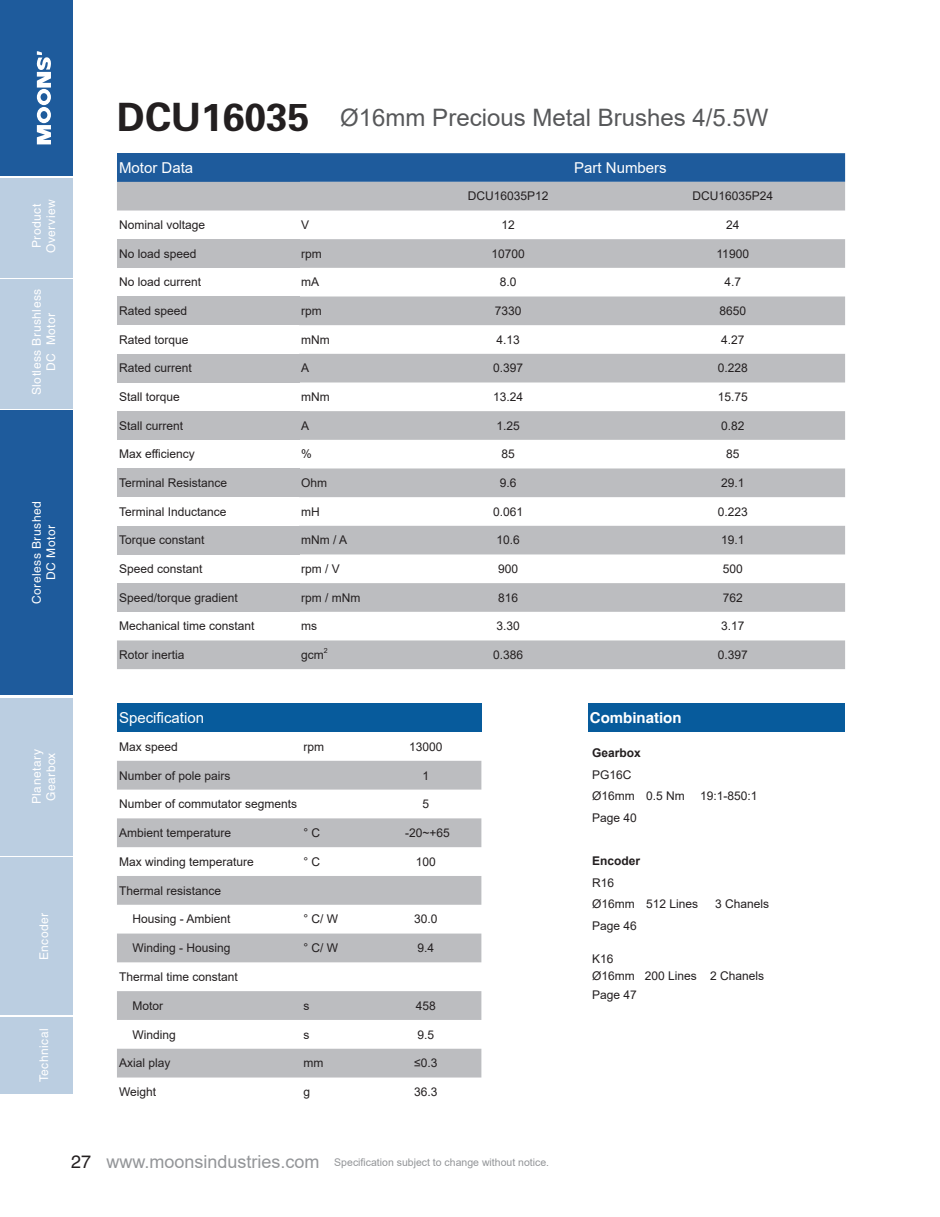
<style>
.page{position:relative;width:940px;height:1217px;background:#fff}
.page>*{position:absolute;margin:0;border:0;box-sizing:border-box;transform-origin:0 0}
.t1{font:39px "FZDHTJW GB1 0";color:#231f20}
.t2{font:24px "Arial";color:#57585a}
.t3{font:18px "Arial";color:#939598}
.t4{font:15px "Arial";color:#fff}
.t5{font:700 15px "Helvetica";color:#fff}
.t6{font:12px/21.6px "Arial";color:#231f20}
.t7{font:12px/14.4px "Helvetica";letter-spacing:.04em;color:#fff;text-align:center}
.t8{font:700 12px "Arial";color:#231f20}
.t9{font:10.5px "Arial";color:#939598}
.t10{font:7.05px "Arial";color:#231f20}
.s1{font-family:"FZHTJW GB1 0";color:#231f20}
</style>
<div class="page">
<div style="left:0;top:178px;width:72px;height:99px;background:#bbcee1"></div>
<div style="left:0;top:0;width:72px;height:175px;background:#1e5b9c"></div>
<div style="left:0;top:279px;width:72px;height:129px;background:#bbcee1"></div>
<div style="left:0;top:410px;width:72px;height:284px;background:#1e5b9c"></div>
<div style="left:0;top:697px;width:72px;height:158px;background:#bbcee1"></div>
<div style="left:0;top:857px;width:72px;height:158px;background:#bbcee1"></div>
<div style="left:0;top:1016px;width:72px;height:77px;background:#bbcee1"></div>
<svg style="left:36px;top:51px;width:15px;height:93px"></svg>
<div style="left:117px;top:703px;width:364px;height:28px;background:#075b9c"></div>
<svg style="left:117px;top:760px;width:364px;height:317px;fill:#bcbdc0"></svg>
<svg style="left:117px;top:153px;width:728px;height:57px;background:#6c8cae"></svg>
<div style="left:117px;top:239px;width:182px;height:29px;background:#bcbdc0"></div>
<div style="left:299px;top:239px;width:546px;height:29px;background:#bcbdc0"></div>
<div style="left:117px;top:296px;width:182px;height:29px;background:#bcbdc0"></div>
<div style="left:299px;top:296px;width:546px;height:29px;background:#bcbdc0"></div>
<div style="left:117px;top:354px;width:182px;height:28px;background:#bcbdc0"></div>
<div style="left:299px;top:354px;width:546px;height:28px;background:#bcbdc0"></div>
<div style="left:117px;top:411px;width:182px;height:28px;background:#bcbdc0"></div>
<div style="left:299px;top:411px;width:546px;height:28px;background:#bcbdc0"></div>
<div style="left:117px;top:468px;width:182px;height:29px;background:#bcbdc0"></div>
<div style="left:299px;top:468px;width:546px;height:29px;background:#bcbdc0"></div>
<div style="left:117px;top:525px;width:182px;height:29px;background:#bcbdc0"></div>
<div style="left:299px;top:525px;width:546px;height:29px;background:#bcbdc0"></div>
<div style="left:117px;top:583px;width:182px;height:28px;background:#bcbdc0"></div>
<div style="left:299px;top:583px;width:546px;height:28px;background:#bcbdc0"></div>
<div style="left:117px;top:640px;width:728px;height:29px;background:#bcbdc0"></div>
<div style="left:588px;top:703px;width:256px;height:28px;background:#075b9c"></div>
<p class="t7" style="left:29px;top:253px;width:55px;rotate:-90deg">Product<br>Overview</p>
<p class="t7" style="left:29px;top:395px;width:108px;rotate:-90deg">Slotless Brushless<br>DC Motor</p>
<p class="t7" style="left:29px;top:604px;width:104px;rotate:-90deg">Coreless Brushed<br>DC Motor</p>
<p class="t7" style="left:29px;top:804px;width:56px;text-align:left;rotate:-90deg">Planetary<br>Gearbox</p>
<p class="t7" style="left:37px;top:959px;width:49px;rotate:-90deg">Encoder</p>
<p class="t7" style="left:37px;top:1081px;width:55px;rotate:-90deg">Technical</p>
<h1 class="t1" style="left:117px;top:96px;width:194px">DCU16035</h1>
<h2 class="t2" style="left:340px;top:101px;width:430px">Ø16mm Precious Metal Brushes 4/5.5W</h2>
<p class="t4" style="left:119px;top:157px;width:76px">Motor Data</p>
<p class="t4" style="left:574px;top:157px;width:94px">Part Numbers</p>
<p class="t6" style="left:468px;top:185px;width:82px">DCU16035P12</p>
<p class="t6" style="left:692px;top:185px;width:82px">DCU16035P24</p>
<p class="t6" style="left:119px;top:214px;width:88px">Nominal voltage</p>
<p class="t6" style="left:301px;top:214px;width:10px">V</p>
<p class="t6" style="left:501px;top:214px;width:15px">12</p>
<p class="t6" style="left:726px;top:214px;width:15px">24</p>
<p class="t6" style="left:119px;top:243px;width:79px">No load speed</p>
<p class="t6" style="left:301px;top:243px;width:22px">rpm</p>
<p class="t6" style="left:491px;top:243px;width:35px">10700</p>
<p class="t6" style="left:716px;top:243px;width:34px">11900</p>
<p class="t6" style="left:119px;top:271px;width:84px">No load current</p>
<p class="t6" style="left:301px;top:271px;width:20px">mA</p>
<p class="t6" style="left:500px;top:271px;width:18px">8.0</p>
<p class="t6" style="left:724px;top:271px;width:18px">4.7</p>
<p class="t6" style="left:119px;top:300px;width:70px">Rated speed</p>
<p class="t6" style="left:301px;top:300px;width:22px">rpm</p>
<p class="t6" style="left:495px;top:300px;width:28px">7330</p>
<p class="t6" style="left:719px;top:300px;width:28px">8650</p>
<p class="t6" style="left:119px;top:328px;width:71px">Rated torque</p>
<p class="t6" style="left:301px;top:328px;width:30px">mNm</p>
<p class="t6" style="left:496px;top:328px;width:25px">4.13</p>
<p class="t6" style="left:721px;top:328px;width:25px">4.27</p>
<p class="t6" style="left:119px;top:357px;width:74px">Rated current</p>
<p class="t6" style="left:301px;top:357px;width:10px">A</p>
<p class="t6" style="left:493px;top:357px;width:32px">0.397</p>
<p class="t6" style="left:718px;top:357px;width:32px">0.228</p>
<p class="t6" style="left:119px;top:386px;width:62px">Stall torque</p>
<p class="t6" style="left:301px;top:386px;width:30px">mNm</p>
<p class="t6" style="left:493px;top:386px;width:32px">13.24</p>
<p class="t6" style="left:718px;top:386px;width:32px">15.75</p>
<p class="t6" style="left:119px;top:414px;width:66px">Stall current</p>
<p class="t6" style="left:301px;top:414px;width:10px">A</p>
<p class="t6" style="left:496px;top:414px;width:25px">1.25</p>
<p class="t6" style="left:721px;top:414px;width:25px">0.82</p>
<p class="t6" style="left:119px;top:443px;width:77px">Max efficiency</p>
<p class="t6" style="left:301px;top:443px;width:12px">%</p>
<p class="t6" style="left:501px;top:443px;width:15px">85</p>
<p class="t6" style="left:726px;top:443px;width:15px">85</p>
<p class="t6" style="left:119px;top:472px;width:110px">Terminal Resistance</p>
<p class="t6" style="left:301px;top:472px;width:28px">Ohm</p>
<p class="t6" style="left:500px;top:472px;width:18px">9.6</p>
<p class="t6" style="left:721px;top:472px;width:25px">29.1</p>
<p class="t6" style="left:119px;top:500px;width:109px">Terminal Inductance</p>
<p class="t6" style="left:301px;top:500px;width:20px">mH</p>
<p class="t6" style="left:493px;top:500px;width:32px">0.061</p>
<p class="t6" style="left:718px;top:500px;width:32px">0.223</p>
<p class="t6" style="left:119px;top:529px;width:87px">Torque constant</p>
<p class="t6" style="left:301px;top:529px;width:48px">mNm / A</p>
<p class="t6" style="left:496px;top:529px;width:25px">10.6</p>
<p class="t6" style="left:721px;top:529px;width:25px">19.1</p>
<p class="t6" style="left:119px;top:558px;width:85px">Speed constant</p>
<p class="t6" style="left:301px;top:558px;width:40px">rpm / V</p>
<p class="t6" style="left:498px;top:558px;width:22px">900</p>
<p class="t6" style="left:723px;top:558px;width:22px">500</p>
<p class="t6" style="left:119px;top:586px;width:120px">Speed/torque gradient</p>
<p class="t6" style="left:301px;top:586px;width:61px">rpm / mNm</p>
<p class="t6" style="left:498px;top:586px;width:22px">816</p>
<p class="t6" style="left:723px;top:586px;width:22px">762</p>
<p class="t6" style="left:119px;top:615px;width:137px">Mechanical time constant</p>
<p class="t6" style="left:301px;top:615px;width:17px">ms</p>
<p class="t6" style="left:496px;top:615px;width:25px">3.30</p>
<p class="t6" style="left:721px;top:615px;width:25px">3.17</p>
<p class="t6" style="left:119px;top:644px;width:67px">Rotor inertia</p>
<p class="t6" style="left:301px;top:644px;width:24px">gcm</p>
<p class="t10" style="left:324px;top:645px;width:5px">2</p>
<p class="t6" style="left:493px;top:644px;width:32px">0.386</p>
<p class="t6" style="left:718px;top:644px;width:32px">0.397</p>
<p class="t4" style="left:119px;top:707px;width:87px">Specification</p>
<p class="t6" style="left:119px;top:735px;width:60px">Max speed</p>
<p class="t6" style="left:303px;top:735px;width:22px">rpm</p>
<p class="t6" style="left:409px;top:735px;width:35px">13000</p>
<p class="t6" style="left:119px;top:764px;width:113px">Number of pole pairs</p>
<p class="t6" style="left:422px;top:764px;width:8px">1</p>
<p class="t6" style="left:119px;top:793px;width:180px">Number of commutator segments</p>
<p class="t6" style="left:422px;top:793px;width:8px">5</p>
<p class="t6" style="left:119px;top:821px;width:114px">Ambient temperature</p>
<p class="t6" style="left:303px;top:821px;width:18px">° C</p>
<p class="t6" style="left:405px;top:821px;width:46px">-20~+65</p>
<p class="t6" style="left:119px;top:850px;width:136px">Max winding temperature</p>
<p class="t6" style="left:303px;top:850px;width:18px">° C</p>
<p class="t6" style="left:416px;top:850px;width:22px">100</p>
<p class="t6" style="left:119px;top:879px;width:104px">Thermal resistance</p>
<p class="t6" style="left:132px;top:908px;width:100px">Housing - Ambient</p>
<p class="t6" style="left:303px;top:908px;width:36px">° C/ W</p>
<p class="t6" style="left:414px;top:908px;width:25px">30.0</p>
<p class="t6" style="left:132px;top:936px;width:100px">Winding - Housing</p>
<p class="t6" style="left:303px;top:936px;width:36px">° C/ W</p>
<p class="t6" style="left:417px;top:936px;width:18px">9.4</p>
<p class="t6" style="left:119px;top:965px;width:120px">Thermal time constant</p>
<p class="t6" style="left:132px;top:994px;width:32px">Motor</p>
<p class="t6" style="left:303px;top:994px;width:7px">s</p>
<p class="t6" style="left:416px;top:994px;width:22px">458</p>
<p class="t6" style="left:132px;top:1023px;width:45px">Winding</p>
<p class="t6" style="left:303px;top:1023px;width:7px">s</p>
<p class="t6" style="left:417px;top:1023px;width:18px">9.5</p>
<p class="t6" style="left:119px;top:1052px;width:53px">Axial play</p>
<p class="t6" style="left:303px;top:1052px;width:21px">mm</p>
<p class="t6" style="left:414px;top:1052px;width:25px">≤0.3</p>
<p class="t6" style="left:119px;top:1080px;width:39px">Weight</p>
<p class="t6" style="left:303px;top:1080px;width:8px">g</p>
<p class="t6" style="left:414px;top:1080px;width:25px">36.3</p>
<p class="t5" style="left:590px;top:708px;width:93px">Combination</p>
<p class="t8" style="left:592px;top:744px;width:50px">Gearbox</p>
<p class="t6" style="left:592px;top:763px;width:94px">PG16C<br>Ø16mm 0.5 Nm</p>
<p class="t6" style="left:700px;top:784px;width:59px">19:1-850:1</p>
<p class="t6" style="left:592px;top:806px;width:46px">Page 40</p>
<p class="t8" style="left:592px;top:852px;width:50px">Encoder</p>
<p class="t6" style="left:592px;top:871px;width:179px">R16<br>Ø16mm 512 Lines 3 Chanels<br>Page 46</p>
<p class="t6" style="left:592px;top:949px;width:174px;line-height:17.4px">K16<br>Ø16mm 200 Lines 2 Chanels</p>
<p class="t6" style="left:592px;top:983px;width:46px">Page 47</p>
<h3 class="t3" style="left:71px;top:1148px;width:250px"><span class="s1">27</span> www.moonsindustries.com</h3>
<p class="t9" style="left:334px;top:1154px;width:216px">Specification subject to change without notice.</p>
</div>
